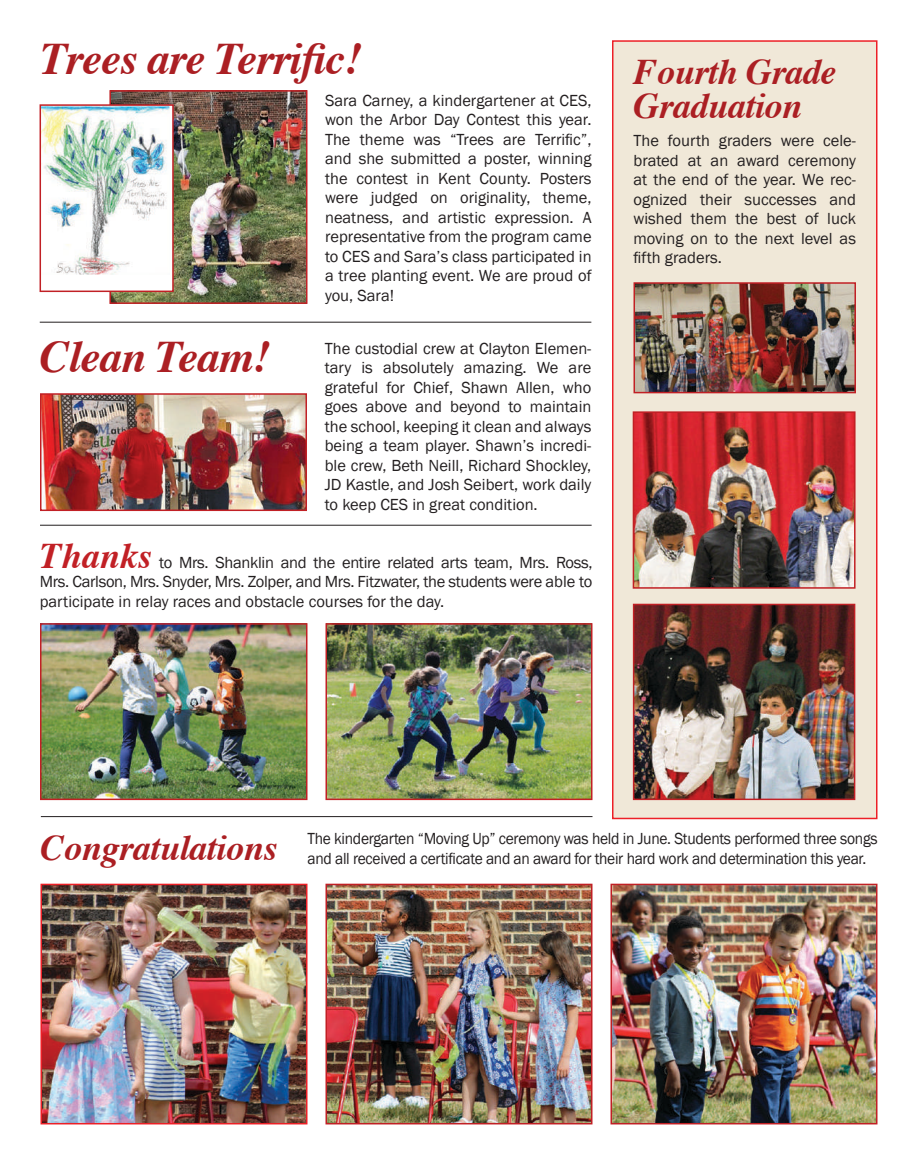
<style>
.page{position:relative;width:918px;height:1165px;background:#fff}
.page>*{position:absolute;margin:0;border:0;box-sizing:border-box;transform-origin:0 0}
.t1{font:italic 700 45px "Times";letter-spacing:-.02em;color:#ab1f23}
.t2{font:italic 700 36px/34.5px "Times";letter-spacing:-.01em;color:#ab1f23}
.t3{font:16.5px/19.5px "Franklin Gothic";color:#231f20;text-align:justify}
.t4{font:16.5px/19.5px "Franklin Gothic";letter-spacing:-.02em;color:#231f20;scale:.94 1}
.s1{font-family:"Times";font-weight:700;font-style:italic;font-size:36px;color:#c12025}
</style>
<div class="page">
<img style="left:43px;top:626px;width:262px;height:171px">
<div style="left:40px;top:623px;width:268px;height:177px;border:2px solid #c12025"></div>
<img style="left:329px;top:626px;width:260px;height:171px">
<div style="left:326px;top:623px;width:266px;height:177px;border:2px solid #c12025"></div>
<img style="left:112px;top:93px;width:193px;height:208px">
<div style="left:109px;top:90px;width:199px;height:214px;border:2px solid #c12025"></div>
<img style="left:613px;top:886px;width:262px;height:235px">
<div style="left:610px;top:883px;width:268px;height:241px;border:2px solid #c12025"></div>
<img style="left:329px;top:886px;width:260px;height:235px">
<div style="left:326px;top:883px;width:266px;height:241px;border:2px solid #c12025"></div>
<img style="left:43px;top:886px;width:262px;height:235px">
<div style="left:40px;top:883px;width:268px;height:241px;border:2px solid #ed2027"></div>
<hr style="left:41px;top:816px;width:551px;height:1px;background:#231f20">
<img style="left:43px;top:396px;width:261px;height:112px">
<div style="left:40px;top:393px;width:267px;height:118px;border:2px solid #c12025"></div>
<div style="left:612px;top:40px;width:266px;height:779px;background:#f0e8d8;border:2px solid #ed2027"></div>
<img style="left:637px;top:285px;width:216px;height:105px">
<div style="left:634px;top:282px;width:222px;height:111px;border:2px solid #c12025"></div>
<img style="left:636px;top:414px;width:217px;height:171px">
<div style="left:633px;top:411px;width:223px;height:177px;border:2px solid #c12025"></div>
<img style="left:636px;top:606px;width:216px;height:191px">
<div style="left:633px;top:603px;width:222px;height:197px;border:2px solid #c12025"></div>
<hr style="left:40px;top:525px;width:552px;height:1px;background:#231f20">
<hr style="left:40px;top:322px;width:551px;height:1px;background:#231f20">
<div style="left:40px;top:105px;width:133px;height:186px;background:#fff"></div>
<img style="left:43px;top:107px;width:127px;height:167px">
<div style="left:40px;top:104px;width:134px;height:188px;border:2px solid #c12025"></div>
<h1 class="t1" style="left:40px;top:17px;width:323px">Trees are Terrific!</h1>
<h1 class="t1" style="left:40px;top:314px;width:232px">Clean Team!</h1>
<p class="t3" style="left:325px;top:91px;width:268px">Sara Carney, a kindergartener at CES, won the Arbor Day Contest this year.<br>The theme was “Trees are Terrific”, and she submitted a poster, winning the contest in Kent County. Posters were judged on originality, theme, neatness, and artistic expression. A representative from the program came to CES and Sara’s class participated in a tree planting event. We are proud of you, Sara!</p>
<p class="t3" style="left:325px;top:339px;width:268px">The custodial crew at Clayton Elemen&shy;tary is absolutely amazing. We are grateful for Chief, Shawn Allen, who goes above and beyond to maintain the school, keeping it clean and always being a team player. Shawn’s incredi&shy;ble crew, Beth Neill, Richard Shockley, JD Kastle, and Josh Seibert, work daily to keep CES in great condition.</p>
<p class="t3" style="left:40px;top:553px;width:554px"><span class="s1">Thanks</span> to Mrs. Shanklin and the entire related arts team, Mrs. Ross, Mrs. Carlson, Mrs. Snyder, Mrs. Zolper, and Mrs. Fitzwater, the students were able to participate in relay races and obstacle courses for the day.</p>
<h2 class="t2" style="left:634px;top:51px;width:205px">Fourth Grade<br>Graduation</h2>
<p class="t3" style="left:634px;top:131px;width:224px">The fourth graders were cele&shy;brated at an award ceremony at the end of the year. We rec&shy;ognized their successes and wished them the best of luck moving on to the next level as fifth graders.</p>
<p class="t4" style="left:40px;top:829px;width:892px;text-indent:267px">The kindergarten “Moving Up” ceremony was held in June. Students performed three songs<br><sup>Congratulations</sup> and all received a certificate and an award for their hard work and determination this year.</p>
</div>
